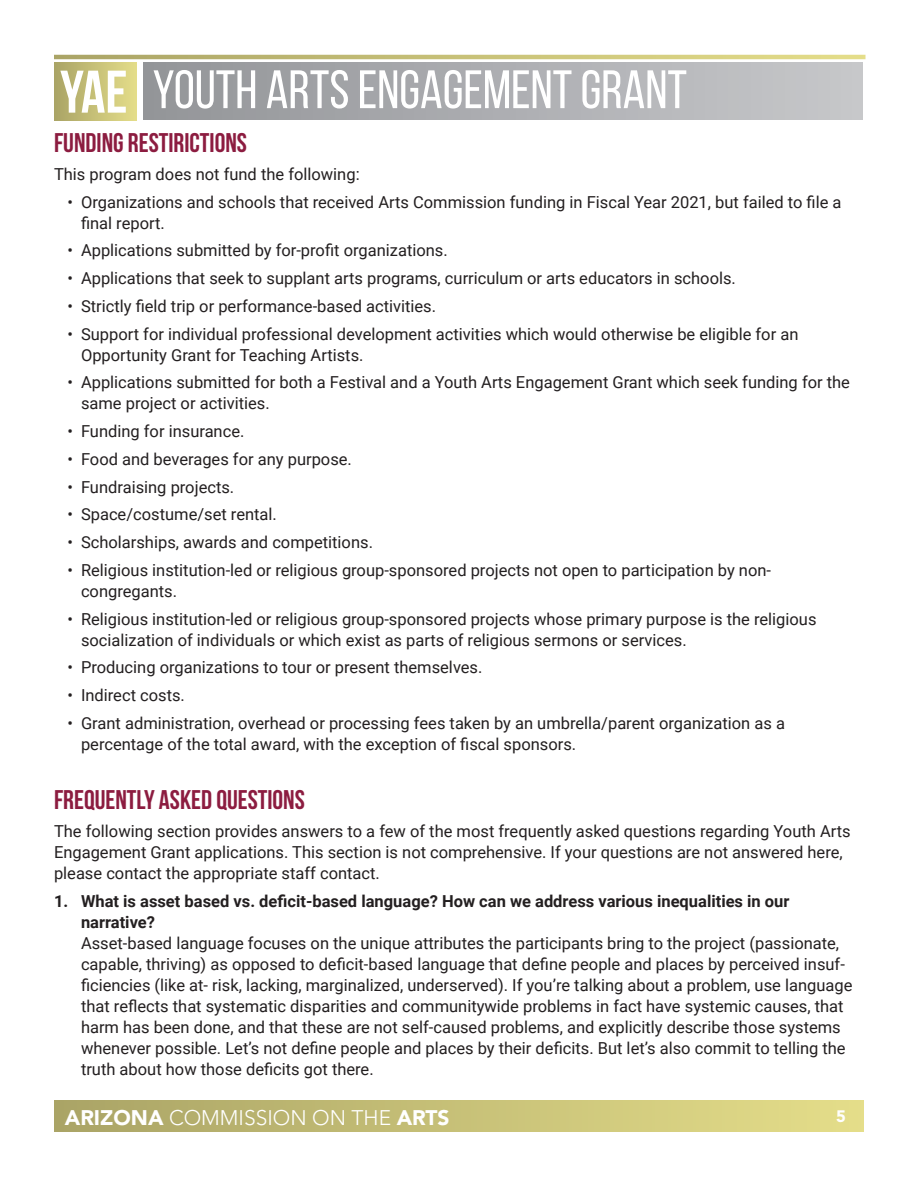
<style>
.page{position:relative;width:918px;height:1188px;background:#fff}
.page>*{position:absolute;margin:0;border:0;box-sizing:border-box;transform-origin:0 0}
.t1{font:54px "Bebas Neue";color:#fff}
.Header_2{font:700 27px "Bebas Neue";color:#8c1c40}
.t2{font:300 21px "Avenir LT Std";color:#fff}
.FAQ{font:16.5px/21px "Roboto";color:#231f20}
.Body_1{font:16.5px/21px "Roboto";color:#231f20}
.t3{font:700 16.5px/21px "Roboto";color:#231f20}
.t4{font:900 16.5px "Avenir LT Std";color:#fff}
.s1{font-weight:700;font-size:60px}
.s2{font-weight:900}
</style>
<div class="page">
<div style="left:55px;top:1101px;width:808px;height:31px;background:linear-gradient(to right,#aaa466,#e4dd8a)"></div>
<svg style="left:54px;top:55px;width:812px;height:4px;background:#c7c077"></svg>
<div style="left:143px;top:63px;width:720px;height:57px;background:linear-gradient(to right,#939598,#c7c8ca)"></div>
<div style="left:54px;top:63px;width:83px;height:57px;background:linear-gradient(to right,#aaa466,#e4dd89)"></div>
<h1 class="t1" style="left:60px;top:60px;width:628px"><span class="s1">YAE</span> YOUTH ARTS ENGAGEMENT GRANT</h1>
<p class="Header_2" style="left:54px;top:128px;width:195px">FUNDING RESTIRICTIONS</p>
<p class="Body_1" style="left:54px;top:163px;width:307px">This program does not fund the following:</p>
<p class="FAQ" style="left:81px;top:191px;width:762px;text-indent:-14px">• Organizations and schools that received Arts Commission funding in Fiscal Year 2021, but failed to file a final report.</p>
<p class="FAQ" style="left:68px;top:239px;width:382px">• Applications submitted by for-profit organizations.</p>
<p class="FAQ" style="left:68px;top:267px;width:670px">• Applications that seek to supplant arts programs, curriculum or arts educators in schools.</p>
<p class="FAQ" style="left:68px;top:295px;width:370px">• Strictly field trip or performance-based activities.</p>
<p class="FAQ" style="left:81px;top:323px;width:719px;text-indent:-14px">• Support for individual professional development activities which would otherwise be eligible for an<br>Opportunity Grant for Teaching Artists.</p>
<p class="FAQ" style="left:81px;top:371px;width:771px;text-indent:-14px">• Applications submitted for both a Festival and a Youth Arts Engagement Grant which seek funding for the same project or activities.</p>
<p class="FAQ" style="left:68px;top:420px;width:178px">• Funding for insurance.</p>
<p class="FAQ" style="left:68px;top:448px;width:286px">• Food and beverages for any purpose.</p>
<p class="FAQ" style="left:68px;top:476px;width:168px">• Fundraising projects.</p>
<p class="FAQ" style="left:68px;top:503px;width:211px">• Space/costume/set rental.</p>
<p class="FAQ" style="left:68px;top:531px;width:307px">• Scholarships, awards and competitions.</p>
<p class="FAQ" style="left:81px;top:559px;width:692px;text-indent:-14px">• Religious institution-led or religious group-sponsored projects not open to participation by non&shy;congregants.</p>
<p class="FAQ" style="left:81px;top:608px;width:737px;text-indent:-14px">• Religious institution-led or religious group-sponsored projects whose primary purpose is the religious socialization of individuals or which exist as parts of religious sermons or services.</p>
<p class="FAQ" style="left:68px;top:656px;width:416px">• Producing organizations to tour or present themselves.</p>
<p class="FAQ" style="left:68px;top:684px;width:119px">• Indirect costs.</p>
<p class="FAQ" style="left:81px;top:712px;width:705px;text-indent:-14px">• Grant administration, overhead or processing fees taken by an umbrella/parent organization as a percentage of the total award, with the exception of fiscal sponsors.</p>
<p class="Header_2" style="left:54px;top:785px;width:252px">FREQUENTLY ASKED QUESTIONS</p>
<p class="Body_1" style="left:54px;top:820px;width:798px">The following section provides answers to a few of the most frequently asked questions regarding Youth Arts<br>Engagement Grant applications. This section is not comprehensive. If your questions are not answered here, please contact the appropriate staff contact.</p>
<p class="t3" style="left:81px;top:890px;width:710px;text-indent:-27px">1. What is asset based vs. deficit-based language? How can we address various inequalities in our narrative?</p>
<p class="FAQ" style="left:81px;top:932px;width:773px">Asset-based language focuses on the unique attributes the participants bring to the project (passionate, capable, thriving) as opposed to deficit-based language that define people and places by perceived insuf&shy;ficiencies (like at- risk, lacking, marginalized, underserved). If you’re talking about a problem, use language that reflects that systematic disparities and communitywide problems in fact have systemic causes, that harm has been done, and that these are not self-caused problems, and explicitly describe those systems whenever possible. Let’s not define people and places by their deficits. But let’s also commit to telling the truth about how those deficits got there.</p>
<p class="t2" style="left:65px;top:1106px;width:386px"><span class="s2">ARIZONA</span> COMMISSION ON THE <span class="s2">ARTS</span></p>
<p class="t4" style="left:836px;top:1106px;width:11px">5</p>
</div>
